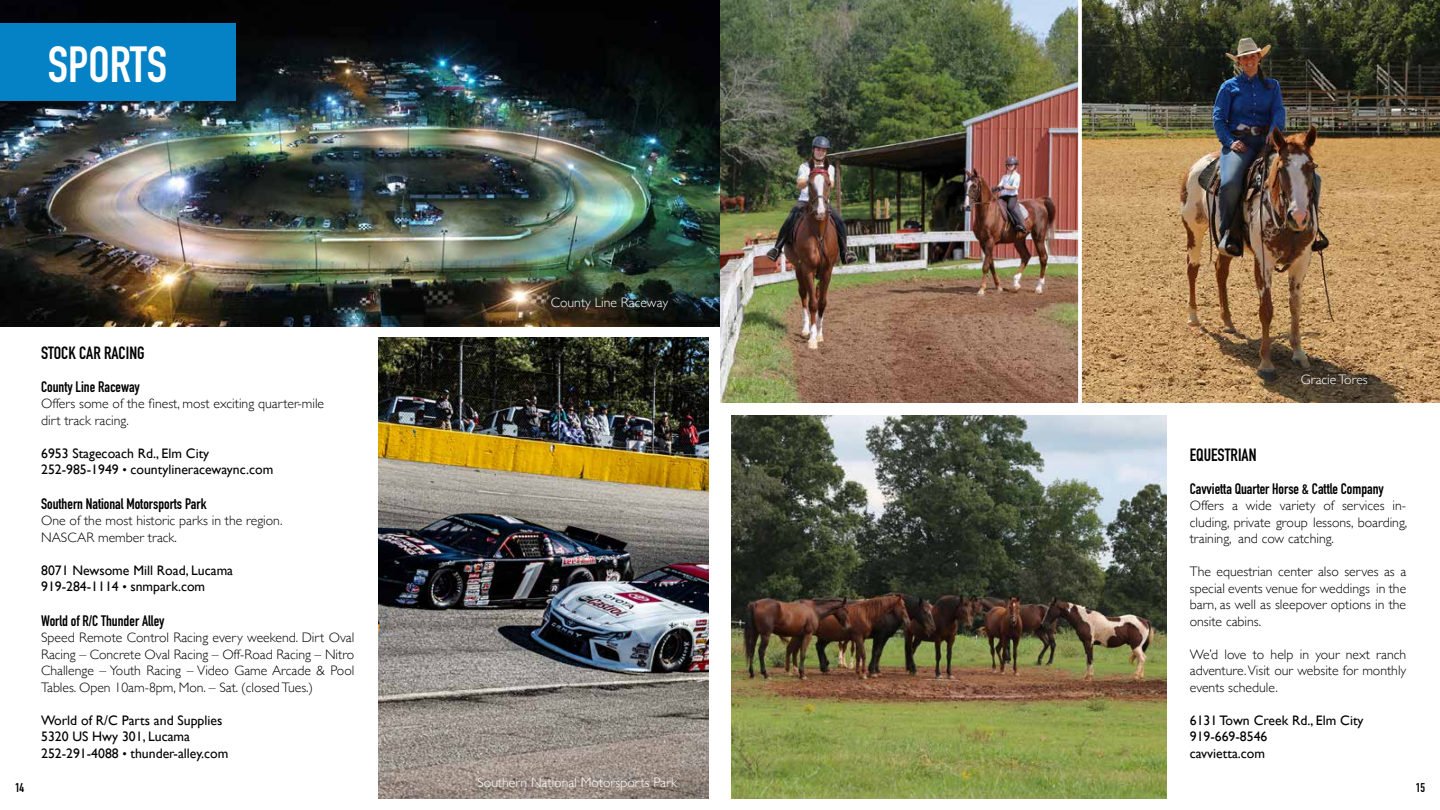
<style>
.page{position:relative;width:1440px;height:810px;background:#fff}
.page>*{position:absolute;margin:0;border:0;box-sizing:border-box;transform-origin:0 0}
.t1{font:700 50px "DIN Condensed";color:#fff}
.t2{font:700 17.5px "DIN Condensed";color:#000}
.t3{font:700 15px "DIN Condensed";color:#000}
.t4{font:300 13.75px/16.5px "Gill Sans";color:#000;text-align:justify}
.t5{font:13.75px/16.5px "Gill Sans";color:#000}
.t6{font:300 13.75px "Gill Sans";color:#fff}
.t7{font:700 12.5px "DIN Condensed";color:#000}
.s1{font-size:12.5px}
</style>
<div class="page">
<img style="left:720px;top:0;width:720px;height:403px">
<img style="left:0;top:0;width:720px;height:326px">
<img style="left:731px;top:415px;width:435px;height:384px">
<div style="left:0;top:23px;width:236px;height:78px;background:#0582c6"></div>
<img style="left:378px;top:338px;width:331px;height:461px">
<svg style="left:1078px;top:0;width:4px;height:403px"></svg>
<h1 class="t1" style="left:48px;top:30px;width:121px">SPORTS</h1>
<p class="t7" style="left:15px;top:780px;width:11px">14</p>
<p class="t2" style="left:41px;top:342px;width:105px">STOCK CAR RACING</p>
<p class="t3" style="left:41px;top:377px;width:100px">County Line Raceway</p>
<p class="t4" style="left:41px;top:395px;width:285px">Offers some of the finest, most exciting quarter-mile dirt track racing.</p>
<p class="t5" style="left:41px;top:445px;width:234px">6953 Stagecoach Rd., Elm City<br>252-985-1949 <span class="s1">•</span> countylineracewaync.com</p>
<p class="t3" style="left:41px;top:494px;width:167px">Southern National Motorsports Park</p>
<p class="t4" style="left:41px;top:512px;width:243px">One of the most historic parks in the region.<br>NASCAR member track.</p>
<p class="t5" style="left:41px;top:562px;width:194px">8071 Newsome Mill Road, Lucama<br>919-284-1114 <span class="s1">•</span> snmpark.com</p>
<p class="t3" style="left:41px;top:611px;width:125px">World of R/C Thunder Alley</p>
<p class="t4" style="left:41px;top:629px;width:315px">Speed Remote Control Racing every weekend. Dirt Oval Racing – Concrete Oval Racing – Off-Road Racing – Nitro Challenge – Youth Racing – Video Game Arcade &amp; Pool Tables. Open 10am-8pm, Mon. – Sat. (closed Tues.)</p>
<p class="t5" style="left:41px;top:712px;width:189px">World of R/C Parts and Supplies<br>5320 US Hwy 301, Lucama<br>252-291-4088 <span class="s1">•</span> thunder-alley.com</p>
<p class="t6" style="left:551px;top:292px;width:119px">County Line Raceway</p>
<p class="t6" style="left:477px;top:772px;width:201px">Southern National Motorsports Park</p>
<p class="t6" style="left:1301px;top:368px;width:68px">Gracie Tores</p>
<p class="t2" style="left:1190px;top:444px;width:68px">EQUESTRIAN</p>
<p class="t3" style="left:1190px;top:478px;width:196px">Cavvietta Quarter Horse &amp; Cattle Company</p>
<p class="t4" style="left:1190px;top:497px;width:219px">Offers a wide variety of services in&shy;cluding, private group lessons, boarding, training, and cow catching.</p>
<p class="t4" style="left:1190px;top:563px;width:218px">The equestrian center also serves as a special events venue for weddings in the barn, as well as sleepover options in the onsite cabins.</p>
<p class="t4" style="left:1190px;top:645px;width:218px">We’d love to help in your next ranch adventure. Visit our website for monthly events schedule.</p>
<p class="t5" style="left:1190px;top:712px;width:175px">6131 Town Creek Rd., Elm City<br>919-669-8546<br>cavvietta.com</p>
<p class="t7" style="left:1416px;top:780px;width:11px">15</p>
</div>
